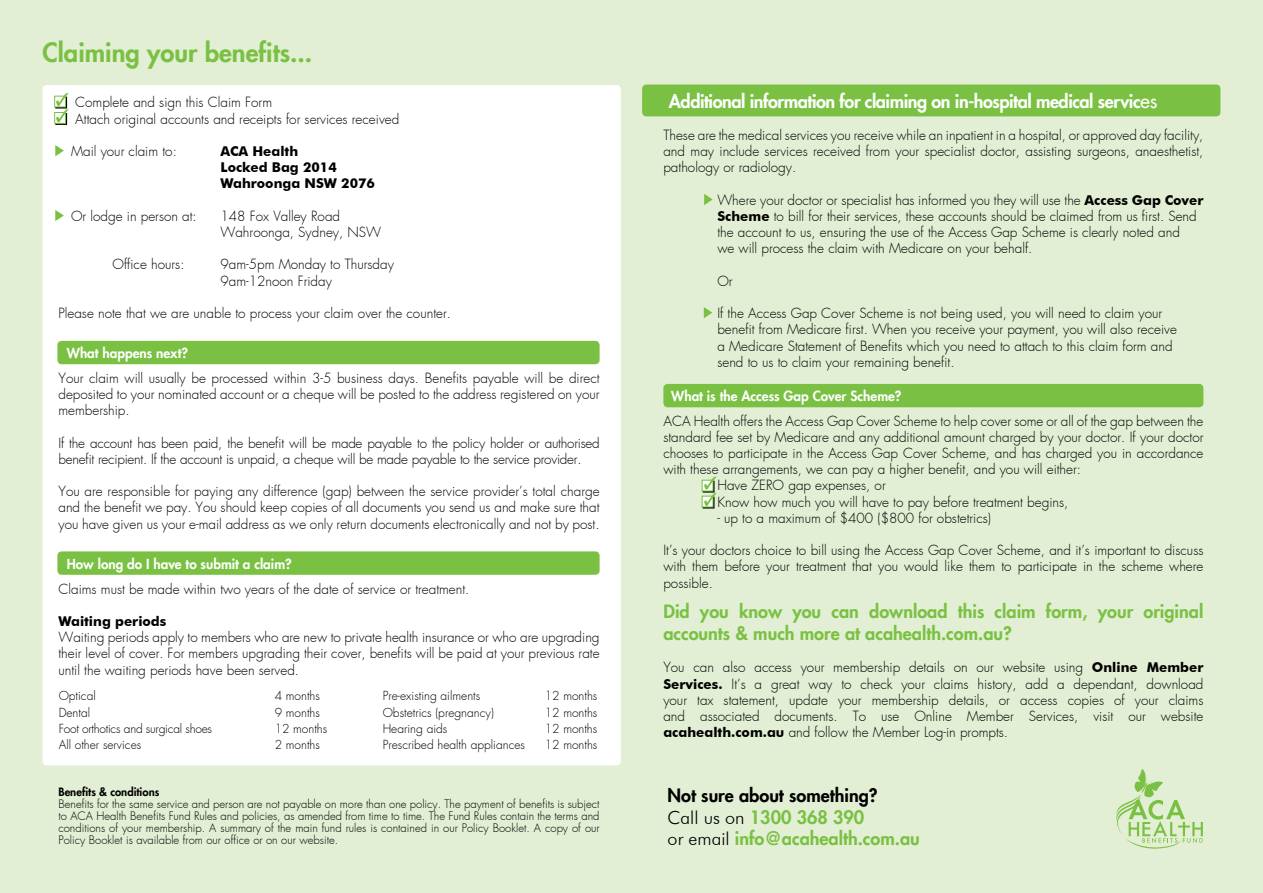
<style>
.page{position:relative;width:1263px;height:893px;background:#e2efd4}
.page>*{position:absolute;margin:0;border:0;box-sizing:border-box;transform-origin:0 0}
.t1{font:800 25.5px "Futura";color:#7ac143}
.t2{font:800 18px/21.6px "Futura";color:#7ac143}
.Bold{font:800 18px "Futura";letter-spacing:-.025em;color:#fff}
.t3{font:800 18px "Futura";color:#000}
.Bold-2{font:300 13.5px/16.2px "Futura";color:#000;text-align:justify}
.Bold-3{font:300 13.5px/16.2px "Futura";letter-spacing:-.02em;color:#000}
.Bold-4{font:800 13.5px "Futura";color:#fff}
.Bold-5{font:700 13.5px "Futura BT";color:#000}
.Bold-6{font:300 12px "Futura";color:#000}
.Bold-7{font:300 12px "Futura";letter-spacing:-.02em;color:#000}
.t4{font:300 11.25px/12px "Futura";color:#000;text-align:justify}
.t5{font:800 11.25px "Futura";color:#000}
.s1{font-weight:400;font-size:19.5px}
.s2{font-family:"Futura BT";font-weight:700}
.s3{font-family:"Futura BT";font-weight:300;color:#000}
</style>
<div class="page">
<div style="left:43px;top:85px;width:578px;height:680px;background:#fff;border-radius:4px"></div>
<div style="left:57px;top:551px;width:543px;height:24px;background:#7ac143;border-radius:4px"></div>
<div style="left:663px;top:384px;width:540px;height:23px;background:#7ac143;border-radius:4px"></div>
<div style="left:57px;top:341px;width:543px;height:23px;background:#7ac143;border-radius:4px"></div>
<div style="left:642px;top:85px;width:578px;height:31px;background:#7ac143;border-radius:4px"></div>
<svg style="left:1116px;top:769px;width:87px;height:80px"></svg>
<div style="left:55px;top:113px;width:12px;height:12px;border:1px solid #000"></div>
<svg style="left:54px;top:112px;width:12px;height:12px"></svg>
<svg style="left:54px;top:96px;width:2px;height:11px"></svg>
<svg style="left:55px;top:145px;width:9px;height:11px"></svg>
<svg style="left:704px;top:194px;width:9px;height:11px"></svg>
<svg style="left:55px;top:210px;width:9px;height:11px"></svg>
<svg style="left:704px;top:307px;width:8px;height:11px"></svg>
<svg style="left:702px;top:480px;width:2px;height:11px"></svg>
<svg style="left:702px;top:496px;width:11px;height:11px"></svg>
<svg style="left:704px;top:476px;width:12px;height:30px"></svg>
<svg style="left:56px;top:93px;width:12px;height:29px"></svg>
<p class="t1" style="left:43px;top:36px;width:271px">Claiming your benefits...</p>
<p class="Bold-2" style="left:75px;top:95px;width:198px">Complete and sign this Claim Form</p>
<p class="Bold-2" style="left:75px;top:111px;width:326px">Attach original accounts and receipts for services received</p>
<p class="Bold-2" style="left:71px;top:143px;width:107px">Mail your claim to:</p>
<p class="Bold-5" style="left:220px;top:143px;width:79px">ACA Health</p>
<p class="Bold-5" style="left:220px;top:159px;width:118px">Locked Bag 2014</p>
<p class="Bold-5" style="left:220px;top:175px;width:156px">Wahroonga NSW 2076</p>
<p class="Bold-2" style="left:71px;top:208px;width:127px">Or lodge in person at:</p>
<p class="Bold-2" style="left:220px;top:208px;width:121px">148 Fox Valley Road</p>
<p class="Bold-2" style="left:220px;top:224px;width:162px">Wahroonga, Sydney, NSW</p>
<p class="Bold-2" style="left:112px;top:257px;width:74px">Office hours:</p>
<p class="Bold-2" style="left:220px;top:257px;width:175px">9am-5pm Monday to Thursday</p>
<p class="Bold-2" style="left:220px;top:273px;width:113px">9am-12noon Friday</p>
<p class="Bold-2" style="left:58px;top:305px;width:394px">Please note that we are unable to process your claim over the counter.</p>
<p class="Bold-4" style="left:67px;top:344px;width:123px">What happens next?</p>
<p class="Bold-2" style="left:58px;top:370px;width:543px">Your claim will usually be processed within 3-5 business days. Benefits payable will be direct deposited to your nominated account or a cheque will be posted to the address registered on your membership.</p>
<p class="Bold-3" style="left:58px;top:435px;width:543px">If the account has been paid, the benefit will be made payable to the policy holder or authorised benefit recipient. If the account is unpaid, a cheque will be made payable to the service provider.</p>
<p class="Bold-2" style="left:58px;top:483px;width:543px">You are responsible for paying any difference (gap) between the service provider’s total charge and the benefit we pay. You should keep copies of all documents you send us and make sure that you have given us your e-mail address as we only return documents electronically and not by post.</p>
<p class="Bold-4" style="left:67px;top:555px;width:226px">How long do I have to submit a claim?</p>
<p class="Bold-2" style="left:58px;top:581px;width:412px">Claims must be made within two years of the date of service or treatment.</p>
<p class="Bold-5" style="left:58px;top:613px;width:109px">Waiting periods</p>
<p class="Bold-2" style="left:58px;top:629px;width:543px">Waiting periods apply to members who are new to private health insurance or who are upgrading their level of cover. For members upgrading their cover, benefits will be paid at your previous rate until the waiting periods have been served.</p>
<p class="Bold-6" style="left:59px;top:688px;width:39px">Optical</p>
<p class="Bold-6" style="left:275px;top:688px;width:47px">4 months</p>
<p class="Bold-6" style="left:383px;top:688px;width:99px">Pre-existing ailments</p>
<p class="Bold-6" style="left:545px;top:688px;width:54px">12 months</p>
<p class="Bold-6" style="left:59px;top:705px;width:33px">Dental</p>
<p class="Bold-6" style="left:275px;top:705px;width:47px">9 months</p>
<p class="Bold-6" style="left:383px;top:705px;width:113px">Obstetrics (pregnancy)</p>
<p class="Bold-6" style="left:545px;top:705px;width:54px">12 months</p>
<p class="Bold-7" style="left:59px;top:721px;width:155px">Foot orthotics and surgical shoes</p>
<p class="Bold-6" style="left:275px;top:721px;width:54px">12 months</p>
<p class="Bold-6" style="left:383px;top:721px;width:66px">Hearing aids</p>
<p class="Bold-6" style="left:545px;top:721px;width:54px">12 months</p>
<p class="Bold-6" style="left:59px;top:737px;width:84px">All other services</p>
<p class="Bold-6" style="left:275px;top:737px;width:47px">2 months</p>
<p class="Bold-6" style="left:383px;top:737px;width:144px">Prescribed health appliances</p>
<p class="Bold-6" style="left:545px;top:737px;width:54px">12 months</p>
<p class="t5" style="left:58px;top:784px;width:102px">Benefits &amp; conditions</p>
<p class="t4" style="left:58px;top:798px;width:543px">Benefits for the same service and person are not payable on more than one policy. The payment of benefits is subject to ACA Health Benefits Fund Rules and policies, as amended from time to time. The Fund Rules contain the terms and conditions of your membership. A summary of the main fund rules is contained in our Policy Booklet. A copy of our Policy Booklet is available from our office or on our website.</p>
<p class="Bold" style="left:669px;top:89px;width:490px">Additional information for claiming on in-hospital medical servic<span class="s1">es</span></p>
<p class="Bold-2" style="left:663px;top:127px;width:542px">These are the medical services you receive while an inpatient in a hospital, or approved day facility, and may include services received from your specialist doctor, assisting surgeons, anaesthetist, pathology or radiology.</p>
<p class="Bold-2" style="left:717px;top:192px;width:487px">Where your doctor or specialist has informed you they will use the <span class="s2">Access Gap Cover</span></p>
<p class="Bold-2" style="left:717px;top:208px;width:481px;text-align:left"><span class="s2">Scheme</span> to bill for their services, these accounts should be claimed from us first. Send the account to us, ensuring the use of the Access Gap Scheme is clearly noted and we will process the claim with Medicare on your behalf.</p>
<p class="Bold-2" style="left:717px;top:273px;width:17px">Or</p>
<p class="Bold-2" style="left:717px;top:305px;width:461px;text-align:left">If the Access Gap Cover Scheme is not being used, you will need to claim your benefit from Medicare first. When you receive your payment, you will also receive a Medicare Statement of Benefits which you need to attach to this claim form and send to us to claim your remaining benefit.</p>
<p class="Bold-4" style="left:671px;top:387px;width:232px">What is the Access Gap Cover Scheme?</p>
<p class="Bold-2" style="left:663px;top:413px;width:542px">ACA Health offers the Access Gap Cover Scheme to help cover some or all of the gap between the standard fee set by Medicare and any additional amount charged by your doctor. If your doctor chooses to participate in the Access Gap Cover Scheme, and has charged you in accordance with these arrangements, we can pay a higher benefit, and you will either:</p>
<p class="Bold-2" style="left:717px;top:477px;width:170px">Have ZERO gap expenses, or</p>
<p class="Bold-2" style="left:717px;top:494px;width:352px">Know how much you will have to pay before treatment begins,</p>
<p class="Bold-2" style="left:717px;top:510px;width:275px">- up to a maximum of $400 ($800 for obstetrics)</p>
<p class="Bold-2" style="left:663px;top:542px;width:542px">It’s your doctors choice to bill using the Access Gap Cover Scheme, and it’s important to discuss with them before your treatment that you would like them to participate in the scheme where possible.</p>
<p class="t2" style="left:663px;top:601px;width:541px">Did you know you can download this claim form, your original accounts &amp; much more at acahealth.com.au?</p>
<p class="Bold-2" style="left:663px;top:659px;width:542px">You can also access your membership details on our website using <span class="s2">Online Member Services.</span> It’s a great way to check your claims history, add a dependant, download your tax statement, update your membership details, or access copies of your claims and associated documents. To use Online Member Services, visit our website <span class="s2">acahealth.com.au</span> and follow the Member Log-in prompts.</p>
<p class="t3" style="left:668px;top:783px;width:211px">Not sure about something?</p>
<p class="t2" style="left:668px;top:806px;width:198px"><span class="s3">Call us on</span> 1300 368 390</p>
<p class="t2" style="left:668px;top:827px;width:254px"><span class="s3">or email</span> info@acahealth.com.au</p>
</div>
